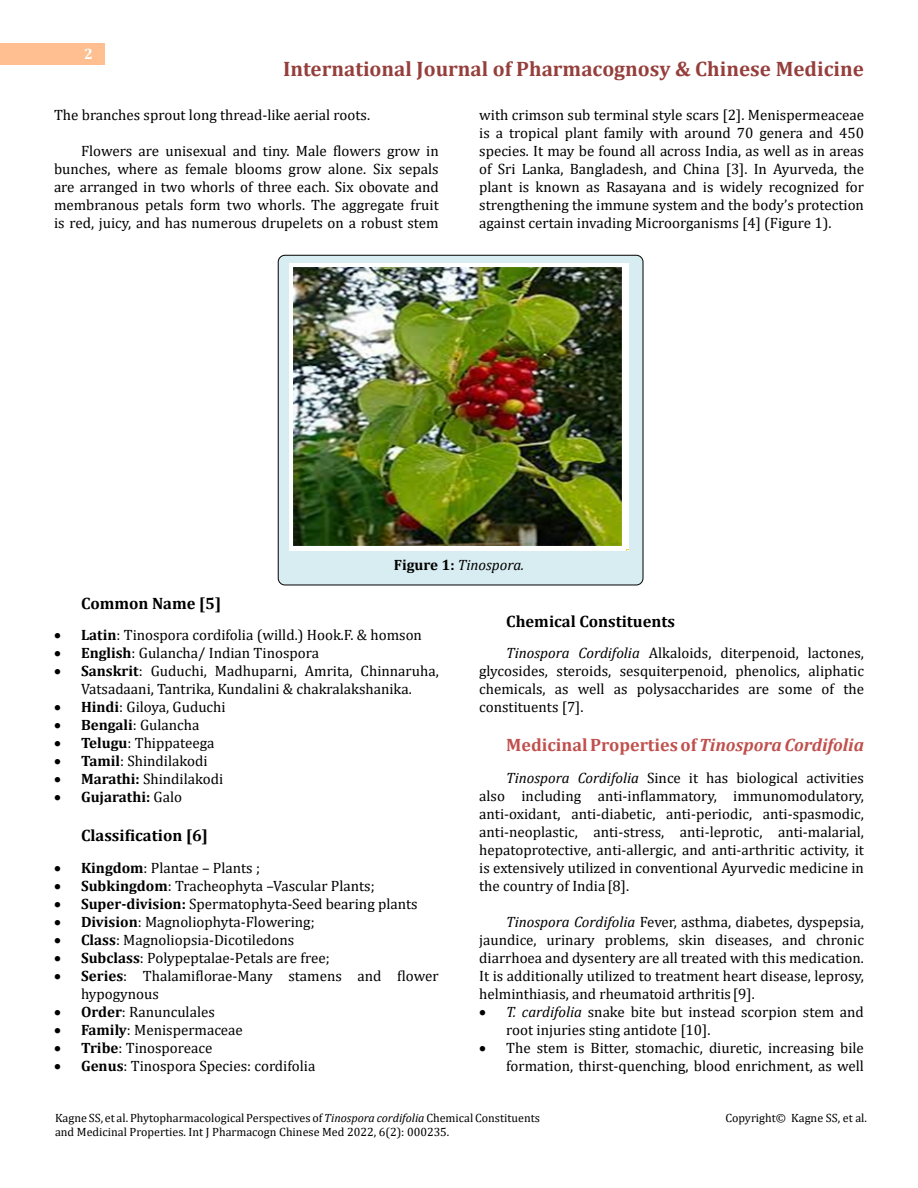
<style>
.page{position:relative;width:918px;height:1188px;background:#fff}
.page>*{position:absolute;margin:0;border:0;box-sizing:border-box;transform-origin:0 0}
.t1{font:700 21px "Cambria";color:#953f3c}
.t2{font:700 18px "Cambria";color:#c0504d}
.t3{font:700 16.5px "Cambria";color:#000}
.t4{font:15px/18px "Cambria";color:#000;text-align:justify}
.t5{font:italic 15px "Cambria";color:#000}
.t6{font:700 15px "Cambria";color:#000}
.t7{font:700 15px "Cambria";color:#fff}
.t8{font:12px/14.4px "Cambria";color:#000}
.s1{font-weight:700;font-style:normal}
.s2{font-weight:700}
.s3{font-weight:400}
.s4{font-style:italic}
</style>
<div class="page">
<div style="left:0;top:43px;width:105px;height:21px;background:#ffbf91"></div>
<div style="left:278px;top:255px;width:365px;height:330px;background:#d8edf2;border-radius:7px"></div>
<div style="left:278px;top:255px;width:365px;height:330px;border:1px solid #000;border-radius:7px"></div>
<img style="left:290px;top:264px;width:338px;height:287px">
<p class="t7" style="left:84px;top:44px;width:10px">2</p>
<h1 class="t1" style="left:283px;top:54px;width:582px">International Journal of Pharmacognosy &amp; Chinese Medicine</h1>
<p class="t4" style="left:54px;top:105px;width:318px">The branches sprout long thread-like aerial roots.</p>
<p class="t4" style="left:54px;top:141px;width:386px;text-indent:27px">Flowers are unisexual and tiny. Male flowers grow in bunches, where as female blooms grow alone. Six sepals are arranged in two whorls of three each. Six obovate and membranous petals form two whorls. The aggregate fruit is red, juicy, and has numerous drupelets on a robust stem</p>
<p class="t4" style="left:479px;top:105px;width:386px">with crimson sub terminal style scars [2]. Menispermeaceae is a tropical plant family with around 70 genera and 450 species. It may be found all across India, as well as in areas of Sri Lanka, Bangladesh, and China [3]. In Ayurveda, the plant is known as Rasayana and is widely recognized for strengthening the immune system and the body’s protection against certain invading Microorganisms [4] (Figure 1).</p>
<p class="t5" style="left:394px;top:554px;width:132px"><span class="s1">Figure 1:</span> Tinospora.</p>
<p class="t3" style="left:81px;top:591px;width:142px">Common Name [5]</p>
<p class="t4" style="left:54px;top:626px;width:370px">• <span class="s2">Latin</span>: Tinospora cordifolia (willd.) Hook.F. &amp; homson</p>
<p class="t4" style="left:54px;top:644px;width:267px">• <span class="s2">English</span>: Gulancha/ Indian Tinospora</p>
<p class="t4" style="left:54px;top:662px;width:386px;text-align:center">• <span class="s2">Sanskrit</span>: Guduchi, Madhuparni, Amrita, Chinnaruha,<br>Vatsadaani, Tantrika, Kundalini &amp; chakralakshanika.</p>
<p class="t4" style="left:54px;top:698px;width:173px">• <span class="s2">Hindi</span>: Giloya, Guduchi</p>
<p class="t4" style="left:54px;top:716px;width:147px">• <span class="s2">Bengali</span>: Gulancha</p>
<p class="t4" style="left:54px;top:734px;width:162px">• <span class="s2">Telugu</span>: Thippateega</p>
<p class="t4" style="left:54px;top:752px;width:155px">• <span class="s2">Tamil</span>: Shindilakodi</p>
<p class="t4" style="left:54px;top:770px;width:171px">• <span class="s2">Marathi:</span> Shindilakodi</p>
<p class="t6" style="left:54px;top:786px;width:130px">• Gujarathi: <span class="s3">Galo</span></p>
<p class="t3" style="left:81px;top:824px;width:128px">Classification [6]</p>
<p class="t4" style="left:54px;top:858px;width:208px">• <span class="s2">Kingdom</span>: Plantae – Plants ;</p>
<p class="t4" style="left:54px;top:876px;width:322px">• <span class="s2">Subkingdom</span>: Tracheophyta –Vascular Plants;</p>
<p class="t4" style="left:54px;top:894px;width:365px">• <span class="s2">Super-division:</span> Spermatophyta-Seed bearing plants</p>
<p class="t4" style="left:54px;top:912px;width:262px">• <span class="s2">Division</span>: Magnoliophyta-Flowering;</p>
<p class="t4" style="left:54px;top:930px;width:242px">• <span class="s2">Class</span>: Magnoliopsia-Dicotiledons</p>
<p class="t4" style="left:54px;top:948px;width:277px">• <span class="s2">Subclass</span>: Polypeptalae-Petals are free;</p>
<p class="t4" style="left:81px;top:966px;width:359px;text-indent:-27px">• <span class="s2">Series</span>: Thalamiflorae-Many stamens and flower hypogynous</p>
<p class="t4" style="left:54px;top:1002px;width:162px">• <span class="s2">Order</span>: Ranunculales</p>
<p class="t4" style="left:54px;top:1020px;width:190px">• <span class="s2">Family</span>: Menispermaceae</p>
<p class="t4" style="left:54px;top:1038px;width:160px">• <span class="s2">Tribe</span>: Tinosporeace</p>
<p class="t4" style="left:54px;top:1056px;width:263px">• <span class="s2">Genus</span>: Tinospora Species: cordifolia</p>
<p class="t3" style="left:506px;top:609px;width:170px">Chemical Constituents</p>
<p class="t4" style="left:479px;top:644px;width:386px;text-indent:27px"><span class="s4">Tinospora Cordifolia</span> Alkaloids, diterpenoid, lactones, glycosides, steroids, sesquiterpenoid, phenolics, aliphatic chemicals, as well as polysaccharides are some of the constituents [7].</p>
<p class="t2" style="left:506px;top:732px;width:359px">Medicinal Properties of <span class="s4">Tinospora Cordifolia</span></p>
<p class="t4" style="left:479px;top:768px;width:386px;text-indent:27px"><span class="s4">Tinospora Cordifolia</span> Since it has biological activities also including anti-inflammatory, immunomodulatory, anti-oxidant, anti-diabetic, anti-periodic, anti-spasmodic, anti-neoplastic, anti-stress, anti-leprotic, anti-malarial, hepatoprotective, anti-allergic, and anti-arthritic activity, it is extensively utilized in conventional Ayurvedic medicine in the country of India [8].</p>
<p class="t4" style="left:479px;top:912px;width:386px;text-indent:27px"><span class="s4">Tinospora Cordifolia</span> Fever, asthma, diabetes, dyspepsia, jaundice, urinary problems, skin diseases, and chronic diarrhoea and dysentery are all treated with this medication.<br>It is additionally utilized to treatment heart disease, leprosy, helminthiasis, and rheumatoid arthritis [9].</p>
<p class="t4" style="left:506px;top:1002px;width:359px;text-indent:-27px">• <span class="s4">T. cardifolia</span> snake bite but instead scorpion stem and root injuries sting antidote [10].</p>
<p class="t4" style="left:479px;top:1038px;width:386px;text-align:right">• The stem is Bitter, stomachic, diuretic, increasing bile formation, thirst-quenching, blood enrichment, as well</p>
<p class="t8" style="left:55px;top:1111px;width:486px">Kagne SS, et al. Phytopharmacological Perspectives of <span class="s4">Tinospora cordifolia</span> Chemical Constituents and Medicinal Properties. Int J Pharmacogn Chinese Med 2022, 6(2): 000235.</p>
<p class="t8" style="left:725px;top:1111px;width:143px">Copyright© Kagne SS, et al.</p>
</div>
